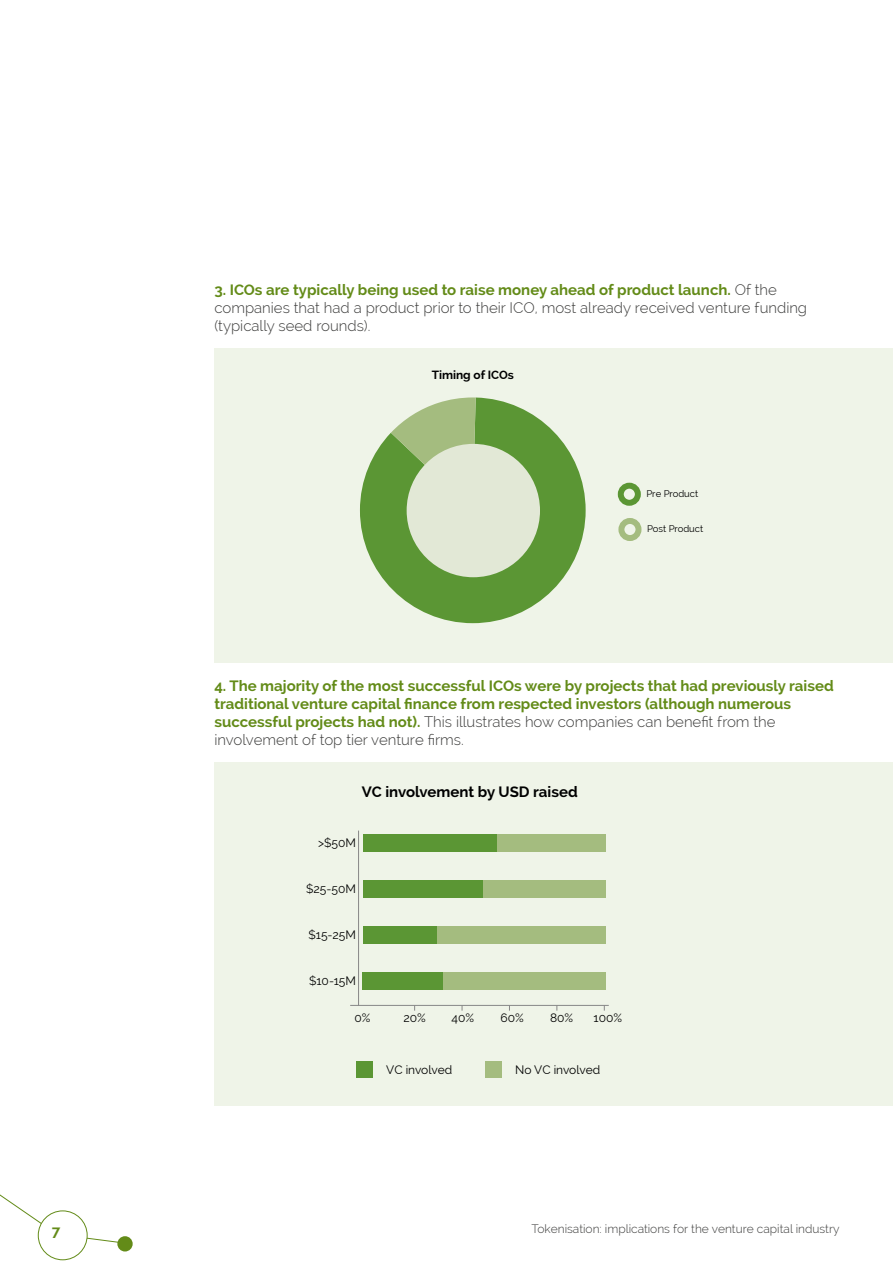
<style>
.page{position:relative;width:893px;height:1263px;background:#fff}
.page>*{position:absolute;margin:0;border:0;box-sizing:border-box;transform-origin:0 0}
.t1{font:700 15px/18px "Raleway";color:#638b18}
.t2{font:300 15px/18px "Raleway";color:#3c3c3b}
.t3{font:700 15px "Raleway";color:#000}
.t4{font:12px "Raleway";color:#000}
.t5{font:300 12px "Raleway";color:#3c3c3b}
.t6{font:700 11.85px "Raleway";color:#000}
.t7{font:9.45px "Raleway";color:#000}
.s1{font-weight:700;color:#638b18}
.s2{font-weight:300;color:#3c3c3b}
</style>
<div class="page">
<svg style="left:0;top:1194px;width:117px;height:49px"></svg>
<div style="left:38px;top:1211px;width:49px;height:49px;background:#fff;border-radius:50%"></div>
<div style="left:38px;top:1210px;width:50px;height:50px;border:1px solid #638b18;border-radius:50%"></div>
<div style="left:117px;top:1236px;width:16px;height:15px;background:#638b18;border-radius:50%"></div>
<div style="left:214px;top:349px;width:679px;height:314px;background:#eff4e8"></div>
<div style="left:214px;top:762px;width:679px;height:344px;background:#eff4e8"></div>
<div style="left:363px;top:972px;width:80px;height:17px;background:#5b9634"></div>
<div style="left:443px;top:972px;width:162px;height:17px;background:#a4bc7f"></div>
<div style="left:363px;top:926px;width:74px;height:17px;background:#5b9634"></div>
<div style="left:437px;top:926px;width:168px;height:17px;background:#a4bc7f"></div>
<div style="left:363px;top:880px;width:121px;height:17px;background:#5b9634"></div>
<div style="left:483px;top:880px;width:122px;height:17px;background:#a4bc7f"></div>
<div style="left:363px;top:834px;width:135px;height:18px;background:#5b9634"></div>
<div style="left:497px;top:834px;width:108px;height:18px;background:#a4bc7f"></div>
<hr style="left:358px;top:830px;width:1px;height:175px;background:#878787">
<hr style="left:350px;top:1005px;width:259px;height:1px;background:#878787">
<div style="left:356px;top:1061px;width:17px;height:17px;background:#5b9634"></div>
<div style="left:485px;top:1061px;width:17px;height:17px;background:#a4bc7f"></div>
<div style="left:618px;top:483px;width:23px;height:23px;border:6px solid #5b9634;border-radius:50%"></div>
<div style="left:618px;top:518px;width:23px;height:23px;border:6px solid #a4bc7f;border-radius:50%"></div>
<svg style="left:360px;top:397px;width:226px;height:226px;fill:#5b9634"></svg>
<svg style="left:391px;top:397px;width:85px;height:113px"></svg>
<div style="left:407px;top:444px;width:133px;height:133px;background:#e2e8d6;border-radius:50%"></div>
<p class="t2" style="left:214px;top:280px;width:594px"><span class="s1">3. ICOs are typically being used to raise money ahead of product launch.</span> Of the companies that had a product prior to their ICO, most already received venture funding (typically seed rounds).</p>
<p class="t6" style="left:432px;top:368px;width:84px">Timing of ICOs</p>
<p class="t7" style="left:646px;top:488px;width:53px">Pre Product</p>
<p class="t7" style="left:647px;top:523px;width:58px">Post Product</p>
<p class="t1" style="left:214px;top:677px;width:621px">4. The majority of the most successful ICOs were by projects that had previously raised traditional venture capital finance from respected investors (although numerous successful projects had not). <span class="s2">This illustrates how companies can benefit from the involvement of top tier venture firms.</span></p>
<p class="t3" style="left:362px;top:783px;width:218px">VC involvement by USD raised</p>
<p class="t4" style="left:318px;top:835px;width:40px">&gt;$50M</p>
<p class="t4" style="left:306px;top:881px;width:51px">$25-50M</p>
<p class="t4" style="left:308px;top:928px;width:49px">$15-25M</p>
<p class="t4" style="left:309px;top:974px;width:49px">$10-15M</p>
<p class="t4" style="left:354px;top:1011px;width:18px">0%</p>
<p class="t4" style="left:403px;top:1011px;width:24px">20%</p>
<p class="t4" style="left:452px;top:1011px;width:24px">40%</p>
<p class="t4" style="left:500px;top:1011px;width:25px">60%</p>
<p class="t4" style="left:550px;top:1011px;width:25px">80%</p>
<p class="t4" style="left:594px;top:1011px;width:30px">100%</p>
<p class="t4" style="left:386px;top:1062px;width:67px">VC involved</p>
<p class="t4" style="left:515px;top:1062px;width:87px">No VC involved</p>
<p class="t1" style="left:52px;top:1222px;width:10px">7</p>
<p class="t5" style="left:531px;top:1222px;width:310px">Tokenisation: implications for the venture capital industry</p>
</div>
